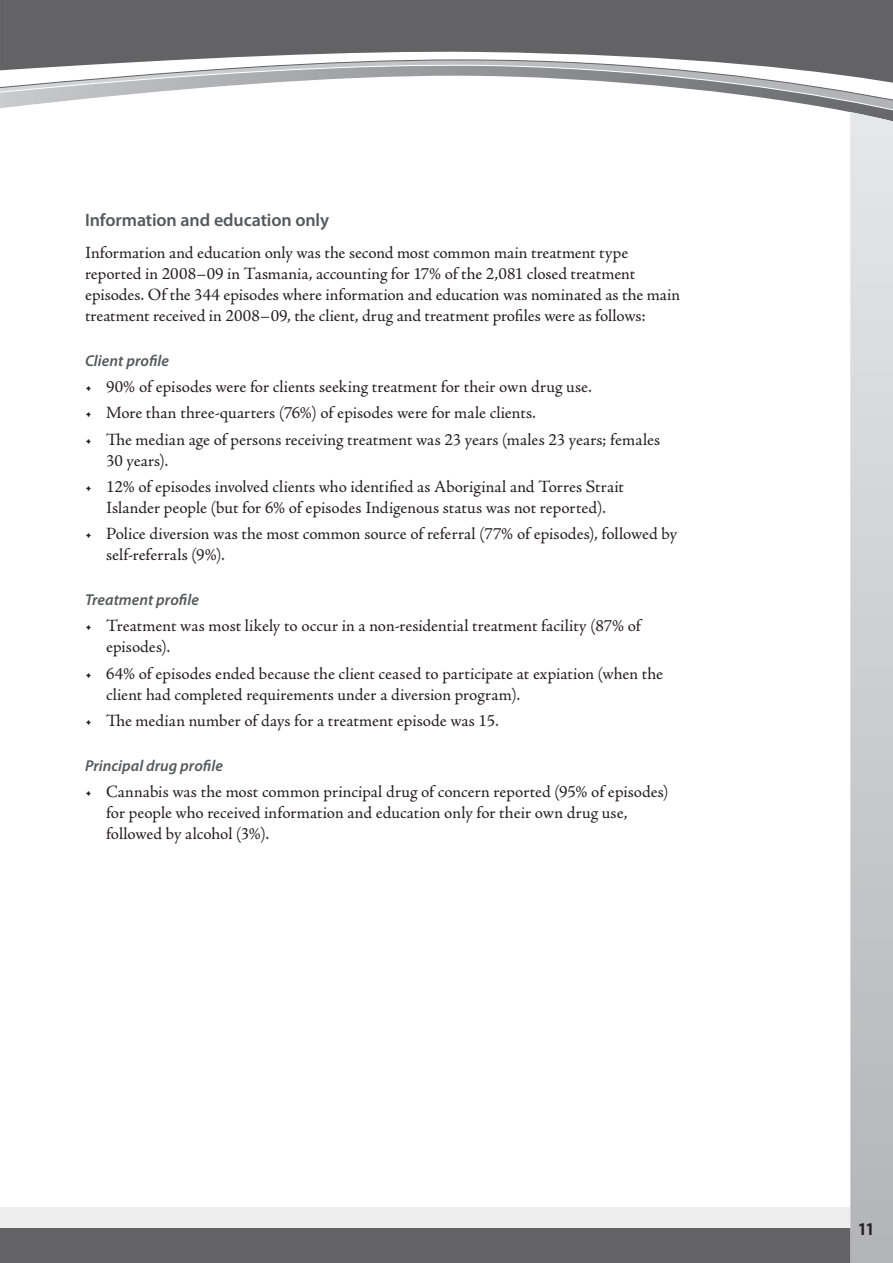
<style>
.page{position:relative;width:893px;height:1263px;background:#fff}
.page>*{position:absolute;margin:0;border:0;box-sizing:border-box;transform-origin:0 0}
.t1{font:600 18px "Myriad Pro";letter-spacing:-.005em;color:#57585a}
.t2{font:700 condensed 18px "Myriad Pro";color:#231f20}
.t3{font:17.25px/21px "Adobe Jenson Pro";color:#231f20}
.t4{font:italic 600 15.75px "Myriad Pro";color:#57585a}
</style>
<div class="page">
<div style="left:0;top:1207px;width:850px;height:22px;background:#eeeeef"></div>
<div style="left:0;top:1229px;width:850px;height:34px;background:#636366"></div>
<svg style="left:0;top:0;width:893px;height:62px;background:#6c6c6f"></svg>
<svg style="left:0;top:62px;width:893px;height:50px"></svg>
<svg style="left:850px;top:112px;width:43px;height:1151px;background:#cccdcf"></svg>
<p class="t1" style="left:85px;top:209px;width:246px">Information and education only</p>
<p class="t3" style="left:85px;top:242px;width:597px">Information and education only was the second most common main treatment type reported in 2008–09 in Tasmania, accounting for 17% of the 2,081 closed treatment episodes. Of the 344 episodes where information and education was nominated as the main treatment received in 2008–09, the client, drug and treatment profiles were as follows:</p>
<p class="t4" style="left:85px;top:350px;width:85px">Client profile</p>
<p class="t3" style="left:85px;top:376px;width:508px">• 90% of episodes were for clients seeking treatment for their own drug use.</p>
<p class="t3" style="left:85px;top:403px;width:453px">• More than three-quarters (76%) of episodes were for male clients.</p>
<p class="t3" style="left:106px;top:429px;width:556px;text-indent:-21px">• The median age of persons receiving treatment was 23 years (males 23 years; females<br>30 years).</p>
<p class="t3" style="left:85px;top:476px;width:540px;text-align:center">• 12% of episodes involved clients who identified as Aboriginal and Torres Strait<br>Islander people (but for 6% of episodes Indigenous status was not reported).</p>
<p class="t3" style="left:106px;top:523px;width:573px;text-indent:-21px">• Police diversion was the most common source of referral (77% of episodes), followed by self-referrals (9%).</p>
<p class="t4" style="left:85px;top:590px;width:115px">Treatment profile</p>
<p class="t3" style="left:106px;top:616px;width:536px;text-indent:-21px">• Treatment was most likely to occur in a non-residential treatment facility (87% of episodes).</p>
<p class="t3" style="left:106px;top:663px;width:559px;text-indent:-21px">• 64% of episodes ended because the client ceased to participate at expiation (when the client had completed requirements under a diversion program).</p>
<p class="t3" style="left:85px;top:710px;width:415px">• The median number of days for a treatment episode was 15.</p>
<p class="t4" style="left:85px;top:756px;width:139px">Principal drug profile</p>
<p class="t3" style="left:106px;top:782px;width:564px;text-indent:-21px">• Cannabis was the most common principal drug of concern reported (95% of episodes) for people who received information and education only for their own drug use, followed by alcohol (3%).</p>
<p class="t2" style="left:858px;top:1218px;width:17px">11</p>
</div>
